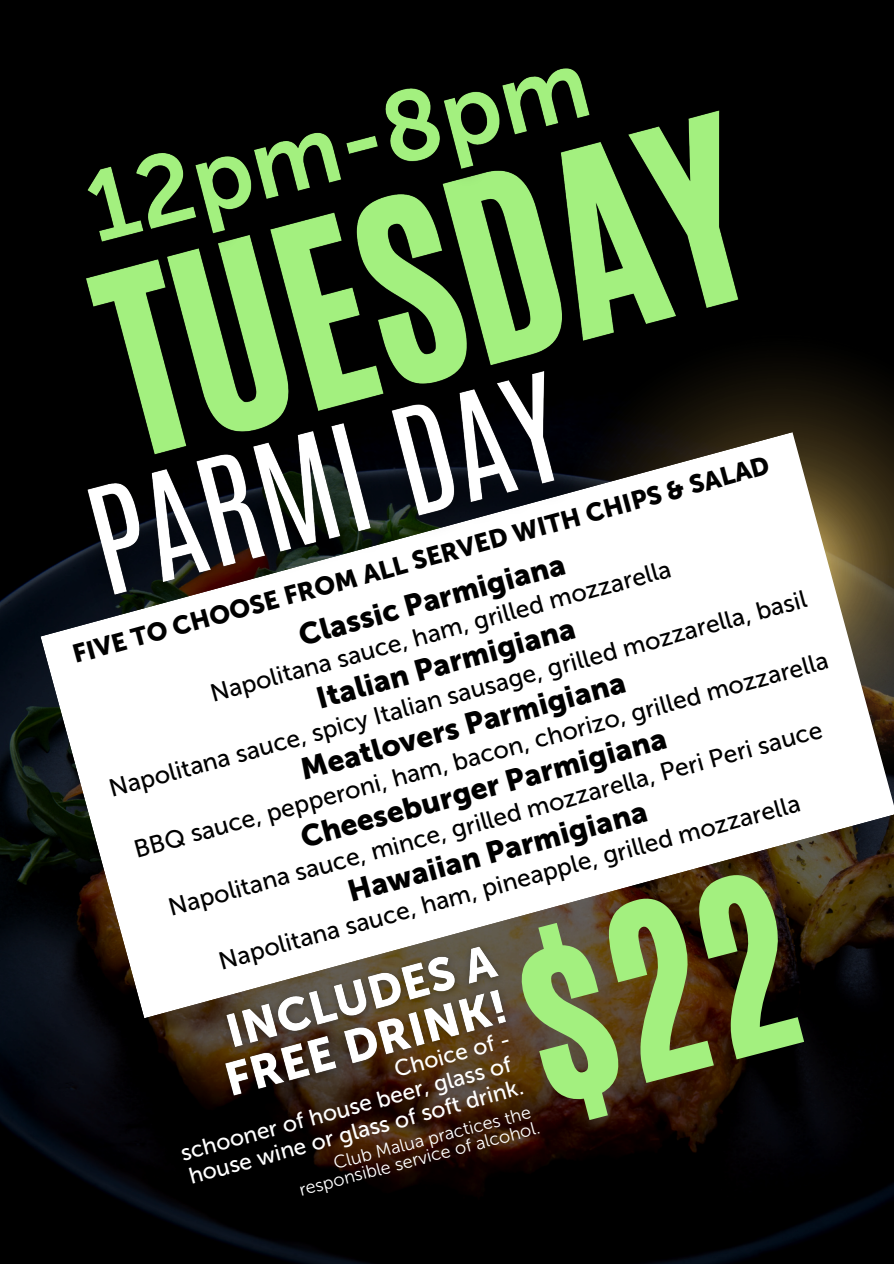
<style>
.page{position:relative;width:894px;height:1264px;background:#fff}
.page>*{position:absolute;margin:0;border:0;box-sizing:border-box;transform-origin:0 0}
.t1{font:30px "Museo Sans 900";color:#000}
.t2{font:25.5px "Museo Sans 900";color:#000}
.t3{font:24.75px "Museo Sans 500";color:#000}
.t4{font:22.65px "Museo Sans 500";color:#fff}
.t5{font:18px "Museo Sans 300";color:#fff}
</style>
<div class="page">
<div style="left:0;top:0;width:893px;height:1263px;background:#000"></div>
<img style="left:0;top:573px;width:893px;height:690px">
<img style="left:835px;top:374px;width:58px;height:58px">
<svg style="left:40px;top:432px;width:853px;height:586px;background:#d5d4d2"></svg>
<img style="left:40px;top:110px;width:795px;height:426px">
<img style="left:53px;top:68px;width:576px;height:228px">
<img style="left:48px;top:329px;width:563px;height:310px">
<img style="left:197px;top:928px;width:310px;height:185px">
<svg style="left:507px;top:864px;width:300px;height:263px;background:#4b3625"></svg>
<p class="t2" style="left:69px;top:638px;width:722px;rotate:-15deg">FIVE TO CHOOSE FROM ALL SERVED WITH CHIPS &amp; SALAD</p>
<p class="t1" style="left:295px;top:618px;width:276px;rotate:-15deg">Classic Parmigiana</p>
<p class="t3" style="left:207px;top:678px;width:478px;rotate:-15deg">Napolitana sauce, ham, grilled mozzarella</p>
<p class="t3" style="left:105px;top:772px;width:723px;rotate:-15deg">Napolitana sauce, spicy Italian sausage, grilled mozzarella, basil</p>
<p class="t1" style="left:312px;top:680px;width:268px;rotate:-15deg">Italian Parmigiana</p>
<p class="t3" style="left:130px;top:833px;width:720px;rotate:-15deg">BBQ sauce, pepperoni, ham, bacon, chorizo, grilled mozzarella</p>
<p class="t1" style="left:296px;top:752px;width:337px;rotate:-15deg">Meatlovers Parmigiana</p>
<h2 class="t3" style="left:165px;top:891px;width:678px;rotate:-15deg">Napolitana sauce, mince, grilled mozzarella, Peri Peri sauce</h2>
<p class="t1" style="left:296px;top:819px;width:379px;rotate:-15deg">Cheeseburger Parmigiana</p>
<p class="t3" style="left:215px;top:945px;width:603px;rotate:-15deg">Napolitana sauce, ham, pineapple, grilled mozzarella</p>
<p class="t1" style="left:343px;top:874px;width:310px;rotate:-15deg">Hawaiian Parmigiana</p>
<p class="t4" style="left:391px;top:1056px;width:121px;rotate:-15deg">Choice of -</p>
<h6 class="t4" style="left:177px;top:1139px;width:343px;rotate:-15deg">schooner of house beer, glass of</h6>
<p class="t4" style="left:186px;top:1162px;width:347px;rotate:-15deg">house wine or glass of soft drink.</p>
<p class="t5" style="left:331px;top:1153px;width:205px;rotate:-15deg">Club Malua practices the</p>
<p class="t5" style="left:297px;top:1180px;width:249px;rotate:-15deg">responsible service of alcohol.</p>
</div>
